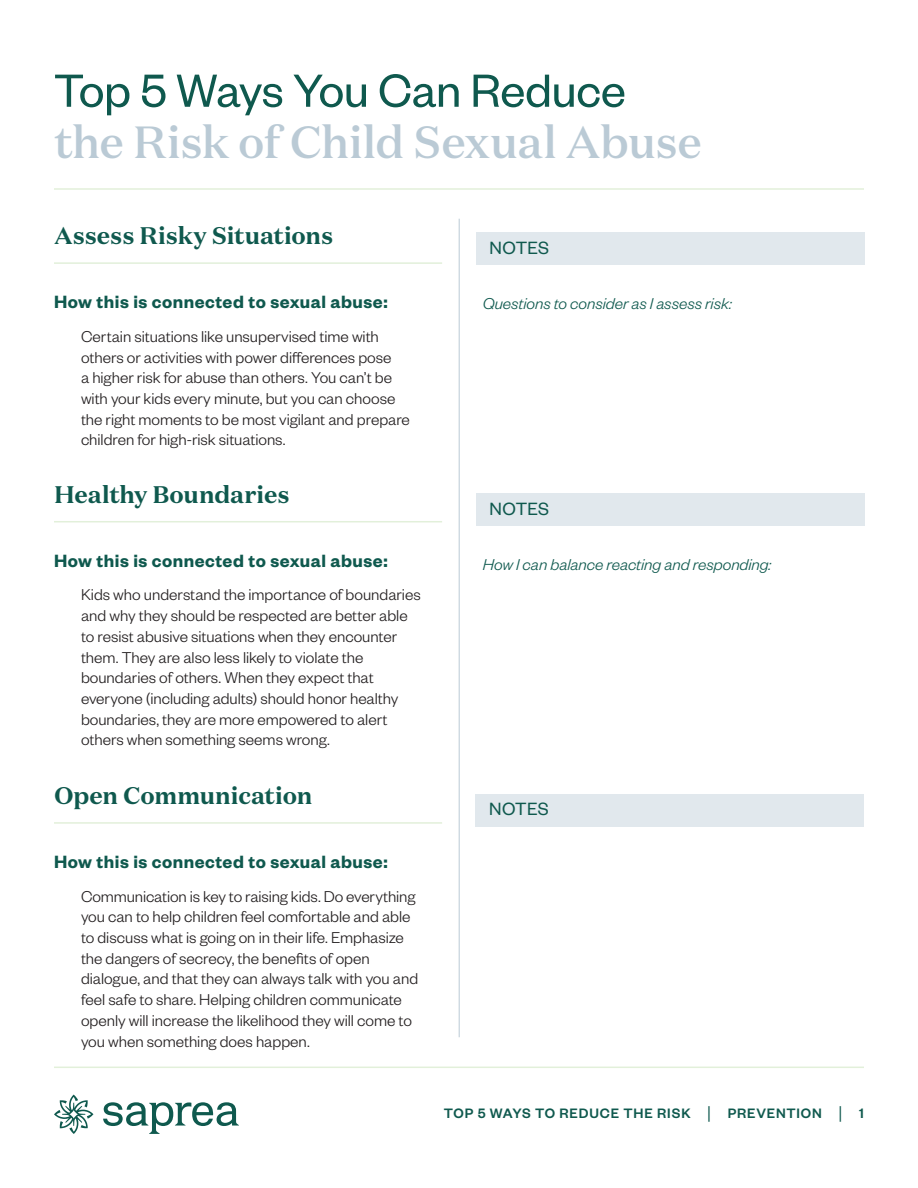
<style>
.page{position:relative;width:918px;height:1188px;background:#fff}
.page>*{position:absolute;margin:0;border:0;box-sizing:border-box;transform-origin:0 0}
.t1{font:51px "Founders Grotesk";letter-spacing:-.01em;color:#0f594e}
.t2{font:500 45px "Domaine Text";letter-spacing:-.015em;color:#bacad5}
.t3{font:700 24px "Domaine Text";letter-spacing:-.005em;color:#0f594e}
.t4{font:600 19.5px "Founders Grotesk";letter-spacing:.025em;color:#0f594e}
.t5{font:19.5px "Founders Grotesk";letter-spacing:.01em;color:#0f594e}
.t6{font:300 17.25px/20.7px "Founders Grotesk";color:#231f20}
.t7{font:italic 300 17.25px "Founders Grotesk";letter-spacing:-.005em;color:#0f594e}
.t8{font:500 15px "Founders Grotesk";letter-spacing:.06em;color:#0f594e}
.s1{font-weight:300;font-size:21px}
</style>
<div class="page">
<hr style="left:54px;top:1067px;width:810px;height:1px;background:#e2f0da">
<svg style="left:103px;top:1102px;width:136px;height:32px"></svg>
<svg style="left:54px;top:1095px;width:39px;height:39px"></svg>
<hr style="left:54px;top:262px;width:388px;height:2px;background:#e2f0da">
<hr style="left:54px;top:521px;width:388px;height:1px;background:#e2f0da">
<hr style="left:54px;top:822px;width:388px;height:2px;background:#e2f0da">
<hr style="left:54px;top:188px;width:810px;height:2px;background:#e2f0da">
<hr style="left:459px;top:219px;width:1px;height:818px;background:#bacad5">
<div style="left:476px;top:794px;width:388px;height:33px;background:#e1e8ed"></div>
<div style="left:476px;top:493px;width:388px;height:33px;background:#e1e8ed"></div>
<div style="left:476px;top:232px;width:389px;height:33px;background:#e1e8ed"></div>
<h1 class="t1" style="left:54px;top:74px;width:573px">Top 5 Ways You Can Reduce</h1>
<h2 class="t2" style="left:54px;top:116px;width:650px">the Risk of Child Sexual Abuse</h2>
<h3 class="t3" style="left:54px;top:226px;width:281px">Assess Risky Situations</h3>
<p class="t4" style="left:54px;top:290px;width:335px">How this is connected to sexual abuse:</p>
<p class="t6" style="left:81px;top:327px;width:330px">Certain situations like unsupervised time with others or activities with power differences pose<br>a higher risk for abuse than others. You can’t be with your kids every minute, but you can choose the right moments to be most vigilant and prepare children for high-risk situations.</p>
<h3 class="t3" style="left:54px;top:485px;width:237px">Healthy Boundaries</h3>
<p class="t4" style="left:54px;top:549px;width:335px">How this is connected to sexual abuse:</p>
<p class="t6" style="left:81px;top:586px;width:341px">Kids who understand the importance of boundaries and why they should be respected are better able to resist abusive situations when they encounter them. They are also less likely to violate the boundaries of others. When they expect that everyone (including adults) should honor healthy boundaries, they are more empowered to alert others when something seems wrong.</p>
<h3 class="t3" style="left:54px;top:786px;width:260px">Open Communication</h3>
<p class="t4" style="left:54px;top:850px;width:335px">How this is connected to sexual abuse:</p>
<p class="t6" style="left:81px;top:887px;width:339px">Communication is key to raising kids. Do everything you can to help children feel comfortable and able to discuss what is going on in their life. Emphasize the dangers of secrecy, the benefits of open dialogue, and that they can always talk with you and feel safe to share. Helping children communicate openly will increase the likelihood they will come to you when something does happen.</p>
<p class="t5" style="left:490px;top:242px;width:61px">NOTES</p>
<p class="t7" style="left:483px;top:298px;width:251px">Questions to consider as I assess risk:</p>
<p class="t5" style="left:490px;top:502px;width:61px">NOTES</p>
<p class="t7" style="left:483px;top:559px;width:290px">How I can balance reacting and responding:</p>
<p class="t5" style="left:489px;top:803px;width:61px">NOTES</p>
<p class="t8" style="left:444px;top:1104px;width:422px">TOP 5 WAYS TO REDUCE THE RISK <span class="s1">|</span> PREVENTION <span class="s1">|</span> 1</p>
</div>
